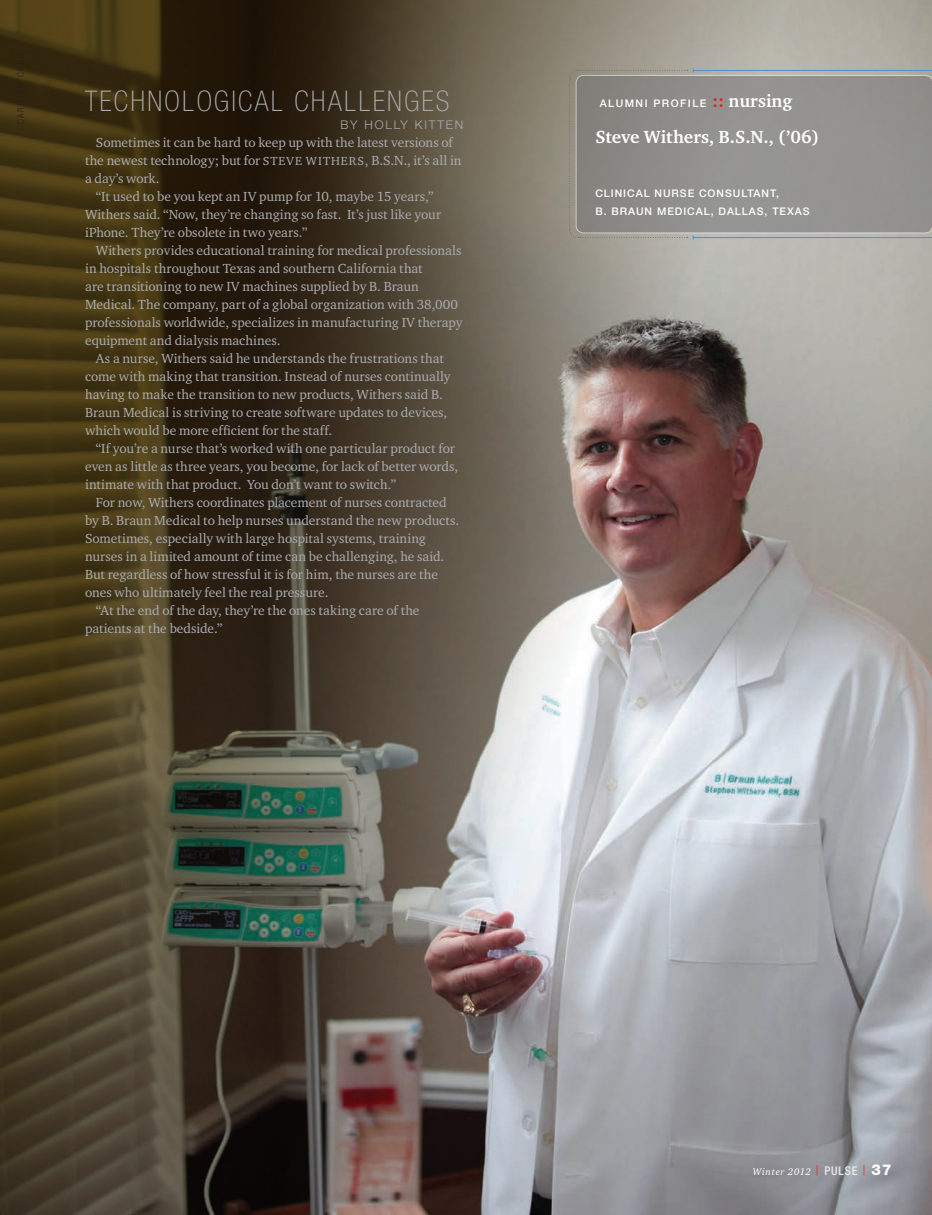
<style>
.page{position:relative;width:932px;height:1215px;background:#fff}
.page>*{position:absolute;margin:0;border:0;box-sizing:border-box;transform-origin:0 0}
.t1{font:100 condensed 28.5px "Helvetica Neue LT Std";letter-spacing:.08em;color:#abacb0}
.t2{font:700 18px "Charter ITC";color:#fff}
.t3{font:13.5px "Charter ITC";color:#abacb0}
.t4{font:300 12px "Helvetica Neue LT Std";letter-spacing:.15em;color:#abacb0}
.t5{font:500 10.5px/18px "Helvetica Neue LT Std";letter-spacing:.09em;color:#fff}
.t6{font:500 10.5px "Helvetica Neue LT Std";letter-spacing:.14em;color:#fff}
.t7{font:italic 9.75px "Charter ITC";letter-spacing:.07em;color:#fff}
.s1{font-size:12px}
.s2{font-family:"Charter ITC";font-weight:700;font-size:18px;color:#ee1d23}
.s3{font-family:"Charter ITC";font-weight:700;font-size:18px}
.s4{font-family:"Helvetica Neue LT Std";font-weight:500;font-style:normal;font-stretch:condensed;font-size:12px;color:#e9eaeb}
.s5{font-family:"Helvetica Neue LT Std";font-weight:800;font-style:normal;font-size:15px}
</style>
<div class="page">
<img style="left:809px;top:0;width:123px;height:1215px">
<img style="left:0;top:0;width:809px;height:1215px">
<hr style="left:693px;top:70px;width:239px;height:1px;background:#5090cc">
<hr style="left:693px;top:237px;width:239px;height:1px;background:#5090cc">
<div style="left:693px;top:75px;width:239px;height:158px;background:#949391"></div>
<svg style="left:568px;top:69px;width:125px;height:170px;background:#8c8a85"></svg>
<h1 class="t1" style="left:85px;top:85px;width:366px">TECHNOLOGICAL CHALLENGES</h1>
<p class="t4" style="left:340px;top:117px;width:124px">BY HOLLY KITTEN</p>
<p class="t3" style="left:96px;top:134px;width:358px">Sometimes it can be hard to keep up with the latest versions of</p>
<p class="t3" style="left:85px;top:152px;width:378px">the newest technology; but for <span class="s1">STEVE WITHERS</span>, B.S.N., it’s all in</p>
<p class="t3" style="left:85px;top:170px;width:76px">a day’s work.</p>
<p class="t3" style="left:96px;top:188px;width:339px">“It used to be you kept an IV pump for 10, maybe 15 years,”</p>
<p class="t3" style="left:85px;top:206px;width:357px">Withers said. “Now, they’re changing so fast. It’s just like your</p>
<p class="t3" style="left:85px;top:224px;width:224px">iPhone. They’re obsolete in two years.”</p>
<p class="t3" style="left:96px;top:242px;width:367px">Withers provides educational training for medical professionals</p>
<p class="t3" style="left:85px;top:260px;width:339px">in hospitals throughout Texas and southern California that</p>
<p class="t3" style="left:85px;top:278px;width:335px">are transitioning to new IV machines supplied by B. Braun</p>
<p class="t3" style="left:85px;top:296px;width:374px">Medical. The company, part of a global organization with 38,000</p>
<p class="t3" style="left:85px;top:314px;width:379px">professionals worldwide, specializes in manufacturing IV therapy</p>
<p class="t3" style="left:85px;top:332px;width:197px">equipment and dialysis machines.</p>
<p class="t3" style="left:96px;top:350px;width:349px">As a nurse, Withers said he understands the frustrations that</p>
<p class="t3" style="left:85px;top:368px;width:367px">come with making that transition. Instead of nurses continually</p>
<p class="t3" style="left:85px;top:386px;width:359px">having to make the transition to new products, Withers said B.</p>
<p class="t3" style="left:85px;top:404px;width:364px">Braun Medical is striving to create software updates to devices,</p>
<p class="t3" style="left:85px;top:422px;width:249px">which would be more efficient for the staff.</p>
<p class="t3" style="left:96px;top:440px;width:360px">“If you’re a nurse that’s worked with one particular product for</p>
<p class="t3" style="left:85px;top:458px;width:374px">even as little as three years, you become, for lack of better words,</p>
<p class="t3" style="left:85px;top:476px;width:313px">intimate with that product. You don’t want to switch.”</p>
<p class="t3" style="left:96px;top:494px;width:352px">For now, Withers coordinates placement of nurses contracted</p>
<p class="t3" style="left:85px;top:512px;width:375px">by B. Braun Medical to help nurses understand the new products.</p>
<p class="t3" style="left:85px;top:530px;width:342px">Sometimes, especially with large hospital systems, training</p>
<p class="t3" style="left:85px;top:548px;width:361px">nurses in a limited amount of time can be challenging, he said.</p>
<p class="t3" style="left:85px;top:566px;width:354px">But regardless of how stressful it is for him, the nurses are the</p>
<p class="t3" style="left:85px;top:584px;width:245px">ones who ultimately feel the real pressure.</p>
<p class="t3" style="left:96px;top:602px;width:325px">“At the end of the day, they’re the ones taking care of the</p>
<p class="t3" style="left:85px;top:620px;width:139px">patients at the bedside.”</p>
<p class="t6" style="left:599px;top:97px;width:194px">ALUMNI PROFILE <span class="s2">::</span> <span class="s3">nursing</span></p>
<h2 class="t2" style="left:595px;top:126px;width:225px">Steve Withers, B.S.N., (’06)</h2>
<p class="t5" style="left:595px;top:184px;width:216px">CLINICAL NURSE CONSULTANT,<br>B. BRAUN MEDICAL, DALLAS, TEXAS</p>
<p class="t7" style="left:752px;top:1165px;width:140px">Winter 2012 <sup>|</sup> <span class="s4">PULSE</span> <sup>|</sup> <span class="s5">37</span></p>
</div>
